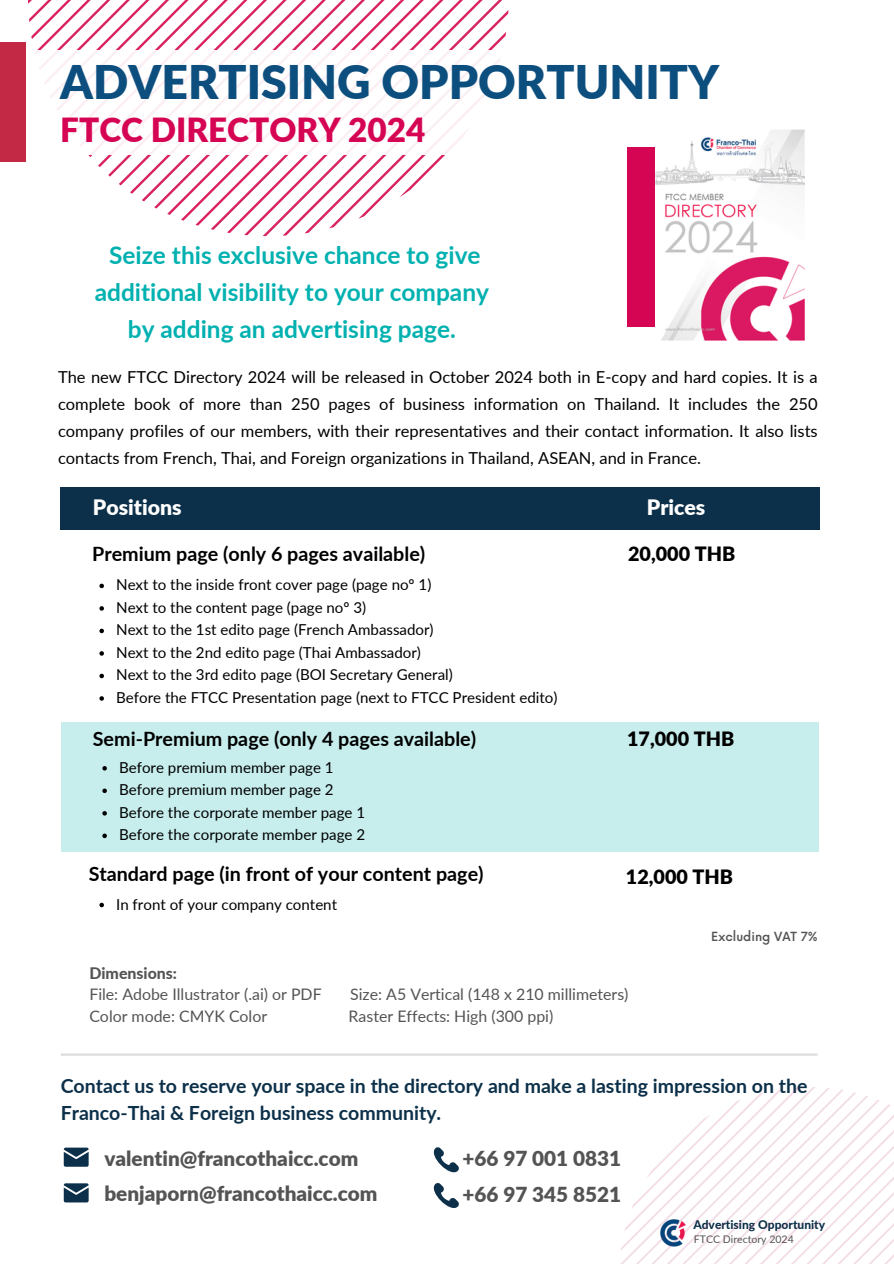
<style>
.page{position:relative;width:894px;height:1264px;background:#fff}
.page>*{position:absolute;margin:0;border:0;box-sizing:border-box;transform-origin:0 0}
.t1{font:900 46.35px "Lato";color:#0c4e7e}
.t2{font:900 33.3px "Lato";color:#d50554}
.t3{font:700 24.45px/37.2px "Lato";color:#00b1b0;text-align:center}
.t4{font:900 21.3px "Lato";color:#fff}
.t5{font:900 20.7px "Lato";color:#545454}
.t6{font:700 19.65px "Lato";color:#000}
.t7{font:900 19.65px "Lato";color:#000}
.t8{font:700 19.5px/27px "Lato";color:#0c3049}
.t9{font:16.5px/27px "Lato";color:#000;text-align:justify}
.t10{font:15.9px "Lato";color:#545454}
.t11{font:800 15.9px "Lato";color:#545454}
.t12{font:15.15px "Lato";color:#000}
.t13{font:500 12.3px "Now";color:#545454}
.t14{font:800 12px "Lato";color:#0c3049}
.t15{font:10.5px "Lato";color:#545454}
</style>
<div class="page">
<div style="left:0;top:42px;width:25px;height:120px;background:#c32945"></div>
<svg style="left:28px;top:0;width:478px;height:233px"></svg>
<div style="left:28px;top:50px;width:840px;height:105px;background:#fff"></div>
<div style="left:627px;top:147px;width:159px;height:180px;background:#d50554"></div>
<svg style="left:64px;top:1147px;width:24px;height:19px"></svg>
<hr style="left:61px;top:1053px;width:756px;height:2px;background:#a9a9aa">
<svg style="left:621px;top:1087px;width:272px;height:176px"></svg>
<img style="left:655px;top:130px;width:149px;height:210px">
<div style="left:60px;top:487px;width:759px;height:43px;background:#0c3049"></div>
<svg style="left:99px;top:583px;width:5px;height:5px"></svg>
<svg style="left:99px;top:606px;width:5px;height:4px"></svg>
<svg style="left:99px;top:628px;width:5px;height:5px"></svg>
<svg style="left:99px;top:651px;width:5px;height:4px"></svg>
<svg style="left:99px;top:673px;width:5px;height:5px"></svg>
<svg style="left:99px;top:696px;width:5px;height:4px"></svg>
<div style="left:61px;top:722px;width:757px;height:130px;background:#c7eded"></div>
<svg style="left:102px;top:766px;width:5px;height:4px"></svg>
<svg style="left:102px;top:788px;width:5px;height:5px"></svg>
<svg style="left:102px;top:811px;width:5px;height:4px"></svg>
<svg style="left:102px;top:833px;width:5px;height:5px"></svg>
<svg style="left:99px;top:902px;width:5px;height:5px"></svg>
<svg style="left:433px;top:1147px;width:26px;height:61px"></svg>
<svg style="left:64px;top:1183px;width:24px;height:19px"></svg>
<p class="t1" style="left:60px;top:53px;width:660px">ADVERTISING OPPORTUNITY</p>
<p class="t2" style="left:60px;top:109px;width:366px">FTCC DIRECTORY 2024</p>
<p class="t3" style="left:95px;top:236px;width:395px">Seize this exclusive chance to give additional visibility to your company by adding an advertising page.</p>
<p class="t9" style="left:58px;top:363px;width:761px">The new FTCC Directory 2024 will be released in October 2024 both in E-copy and hard copies. It is a complete book of more than 250 pages of business information on Thailand. It includes the 250 company profiles of our members, with their representatives and their contact information. It also lists contacts from French, Thai, and Foreign organizations in Thailand, ASEAN, and in France.</p>
<p class="t4" style="left:93px;top:494px;width:90px">Positions</p>
<p class="t4" style="left:646px;top:494px;width:60px">Prices</p>
<p class="t6" style="left:92px;top:542px;width:334px">Premium page (only 6 pages available)</p>
<p class="t7" style="left:628px;top:542px;width:108px">20,000 THB</p>
<p class="t12" style="left:116px;top:575px;width:316px">Next to the inside front cover page (page noº 1)</p>
<p class="t12" style="left:116px;top:598px;width:251px">Next to the content page (page noº 3)</p>
<h4 class="t12" style="left:116px;top:620px;width:319px">Next to the 1st edito page (French Ambassador)</h4>
<h5 class="t12" style="left:116px;top:643px;width:306px">Next to the 2nd edito page (Thai Ambassador)</h5>
<p class="t12" style="left:116px;top:665px;width:338px">Next to the 3rd edito page (BOI Secretary General)</p>
<p class="t12" style="left:116px;top:688px;width:442px">Before the FTCC Presentation page (next to FTCC President edito)</p>
<p class="t6" style="left:93px;top:726px;width:385px">Semi-Premium page (only 4 pages available)</p>
<p class="t7" style="left:627px;top:726px;width:108px">17,000 THB</p>
<h5 class="t12" style="left:119px;top:757px;width:216px">Before premium member page 1</h5>
<h4 class="t12" style="left:119px;top:780px;width:216px">Before premium member page 2</h4>
<p class="t12" style="left:119px;top:802px;width:247px">Before the corporate member page 1</p>
<p class="t12" style="left:119px;top:825px;width:247px">Before the corporate member page 2</p>
<p class="t6" style="left:89px;top:861px;width:396px">Standard page (in front of your content page)</p>
<h4 class="t7" style="left:625px;top:864px;width:108px">12,000 THB</h4>
<p class="t12" style="left:116px;top:894px;width:222px">In front of your company content</p>
<h2 class="t11" style="left:89px;top:962px;width:89px">Dimensions:</h2>
<p class="t10" style="left:89px;top:984px;width:234px">File: Adobe Illustrator (.ai) or PDF</p>
<p class="t10" style="left:350px;top:984px;width:280px">Size: A5 Vertical (148 x 210 millimeters)</p>
<h3 class="t10" style="left:89px;top:1006px;width:179px">Color mode: CMYK Color</h3>
<h3 class="t10" style="left:348px;top:1006px;width:206px">Raster Effects: High (300 ppi)</h3>
<h5 class="t13" style="left:711px;top:930px;width:108px">Excluding VAT 7%</h5>
<h1 class="t8" style="left:61px;top:1072px;width:748px">Contact us to reserve your space in the directory and make a lasting impression on the<br>Franco-Thai &amp; Foreign business community.</h1>
<p class="t5" style="left:104px;top:1145px;width:255px">valentin@francothaicc.com</p>
<h5 class="t5" style="left:462px;top:1145px;width:160px">+66 97 001 0831</h5>
<p class="t5" style="left:104px;top:1180px;width:275px">benjaporn@francothaicc.com</p>
<p class="t5" style="left:462px;top:1181px;width:160px">+66 97 345 8521</p>
<h6 class="t14" style="left:693px;top:1217px;width:133px">Advertising Opportunity</h6>
<p class="t15" style="left:693px;top:1232px;width:101px">FTCC Directory 2024</p>
</div>
